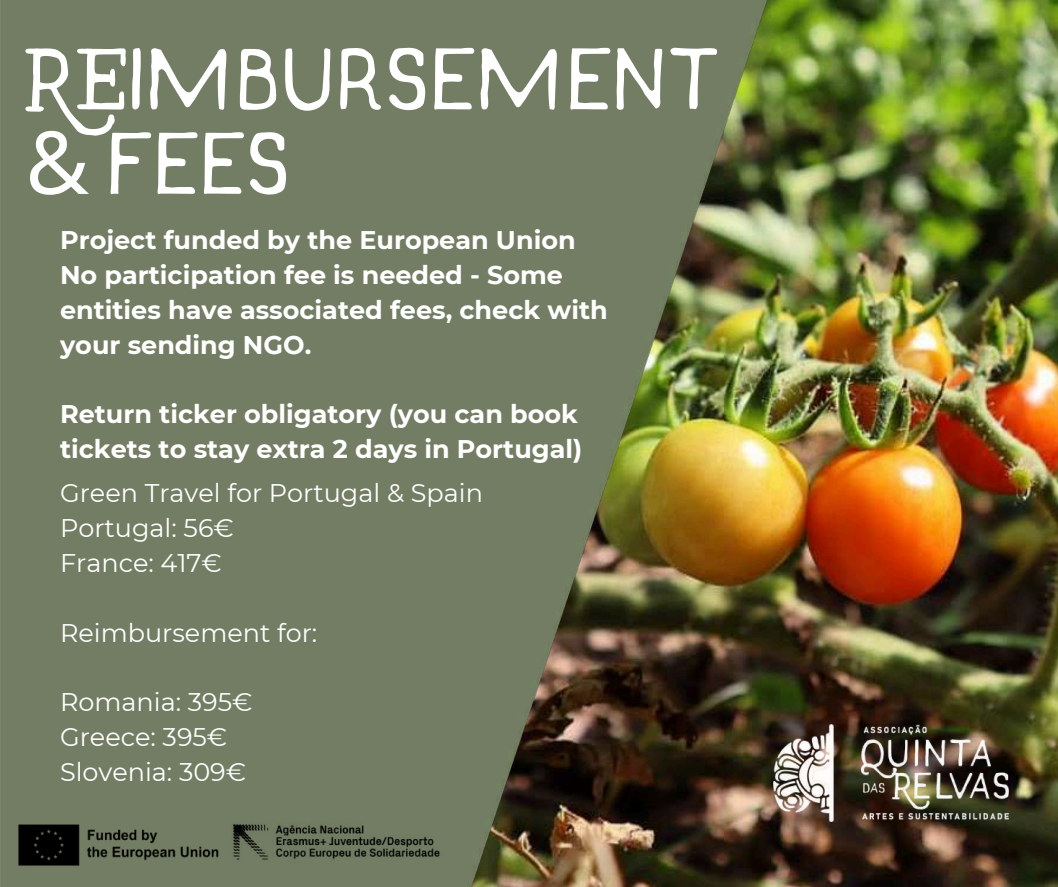
<style>
.page{position:relative;width:1058px;height:887px;background:#fff}
.page>*{position:absolute;margin:0;border:0;box-sizing:border-box;transform-origin:0 0}
.t1{font:87px/84.3px "Talisman Free";letter-spacing:-.075em;color:#fff}
.t2{font:700 25.5px/34.8px "Montserrat";color:#fff}
.t3{font:25.5px/34.8px "Montserrat";color:#fff}
.s1{font-family:"Noto Sans"}
</style>
<div class="page">
<img style="left:802px;top:0;width:256px;height:886px">
<img style="left:0;top:0;width:802px;height:886px">
<img style="left:773px;top:724px;width:237px;height:97px">
<img style="left:16px;top:821px;width:210px;height:47px">
<img style="left:226px;top:816px;width:221px;height:51px">
<h1 class="t1" style="left:25px;top:46px;width:709px">REimbursement <span class="s1">&amp;</span> fees</h1>
<p class="t2" style="left:60px;top:222px;width:549px">Project funded by the European Union No participation fee is needed - Some entities have associated fees, check with your sending NGO.</p>
<p class="t2" style="left:60px;top:397px;width:524px">Return ticker obligatory (you can book tickets to stay extra 2 days in Portugal)</p>
<p class="t3" style="left:60px;top:475px;width:424px">Green Travel for Portugal &amp; Spain<br>Portugal: 56€<br>France: 417€</p>
<p class="t3" style="left:60px;top:615px;width:259px">Reimbursement for:</p>
<p class="t3" style="left:60px;top:684px;width:194px">Romania: 395€<br>Greece: 395€<br>Slovenia: 309€</p>
</div>
